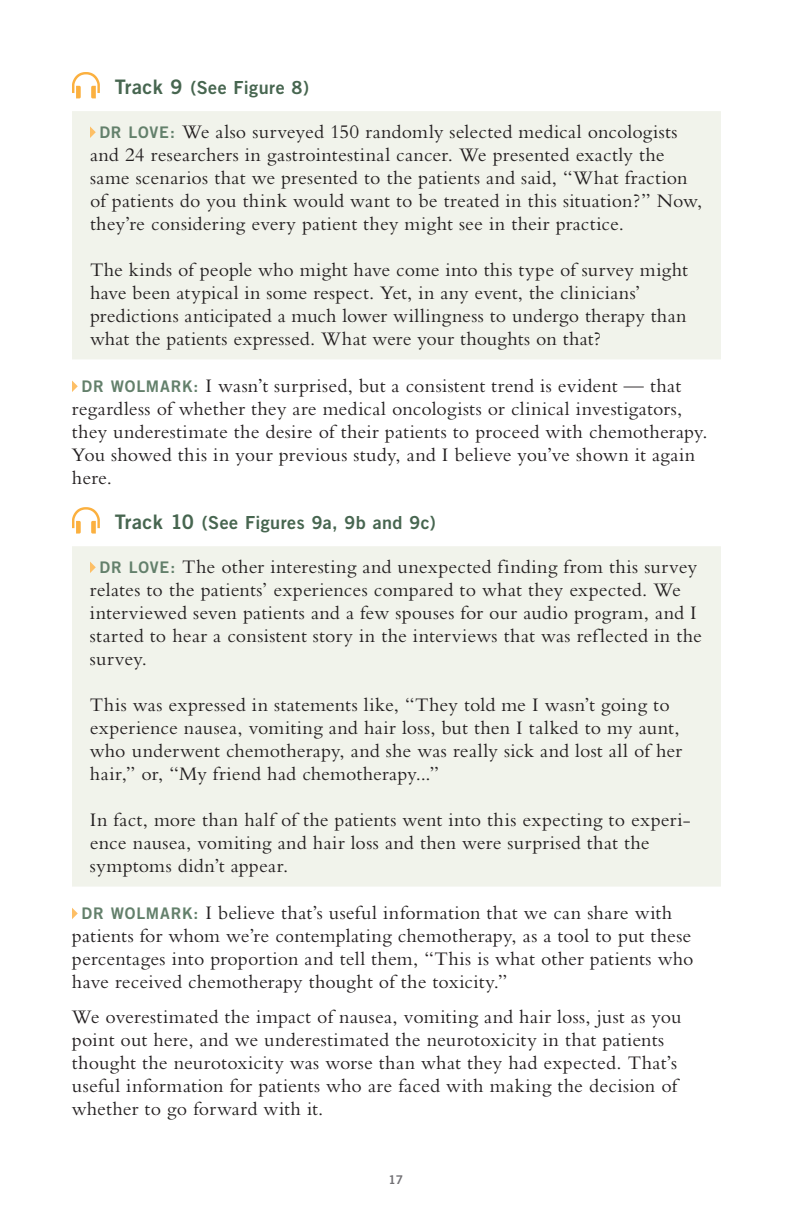
<style>
.page{position:relative;width:792px;height:1224px;background:#fff}
.page>*{position:absolute;margin:0;border:0;box-sizing:border-box;transform-origin:0 0}
.t1{font:20px/23px "Bembo RTP Std";letter-spacing:.01em;color:#231f20}
.t2{font:18px "Trade Gothic LT Std Bd 2";letter-spacing:.025em;color:#476650}
.t3{font:12px "Trade Gothic LT Std Bd 2";color:#717074}
.s1{font-size:20px}
.s2{font-family:"Trade Gothic LT Std Bd 2";font-size:16px;color:#63806b}
</style>
<div class="page">
<div style="left:72px;top:111px;width:649px;height:133px;background:#f1f3eb"></div>
<div style="left:72px;top:226px;width:649px;height:133px;background:#f1f3eb"></div>
<div style="left:72px;top:546px;width:649px;height:134px;background:#f1f3eb"></div>
<div style="left:72px;top:611px;width:649px;height:184px;background:#f1f3eb"></div>
<div style="left:72px;top:776px;width:649px;height:111px;background:#f1f3eb"></div>
<svg style="left:72px;top:72px;width:28px;height:26px"></svg>
<svg style="left:90px;top:126px;width:6px;height:12px"></svg>
<svg style="left:72px;top:381px;width:6px;height:11px"></svg>
<svg style="left:72px;top:507px;width:28px;height:27px"></svg>
<svg style="left:90px;top:562px;width:6px;height:11px"></svg>
<svg style="left:72px;top:908px;width:6px;height:11px"></svg>
<p class="t2" style="left:115px;top:76px;width:196px"><span class="s1">Track 9</span> (See Figure 8)</p>
<p class="t1" style="left:90px;top:120px;width:614px;text-indent:9px"><span class="s2">DR LOVE:</span> We also surveyed 150 randomly selected medical oncologists and 24 researchers in gastrointestinal cancer. We presented exactly the same scenarios that we presented to the patients and said, “What fraction of patients do you think would want to be treated in this situation?” Now, they’re considering every patient they might see in their practice.</p>
<p class="t1" style="left:90px;top:258px;width:599px">The kinds of people who might have come into this type of survey might have been atypical in some respect. Yet, in any event, the clinicians’ predictions anticipated a much lower willingness to undergo therapy than what the patients expressed. What were your thoughts on that?</p>
<p class="t1" style="left:72px;top:374px;width:637px;text-indent:10px"><span class="s2">DR WOLMARK:</span> I wasn’t surprised, but a consistent trend is evident — that regardless of whether they are medical oncologists or clinical investigators, they underestimate the desire of their patients to proceed with chemotherapy.<br>You showed this in your previous study, and I believe you’ve shown it again here.</p>
<p class="t2" style="left:115px;top:512px;width:323px"><span class="s1">Track 10</span> (See Figures 9a, 9b and 9c)</p>
<p class="t1" style="left:90px;top:555px;width:613px;text-indent:10px"><span class="s2">DR LOVE:</span> The other interesting and unexpected finding from this survey relates to the patients’ experiences compared to what they expected. We interviewed seven patients and a few spouses for our audio program, and I started to hear a consistent story in the interviews that was reflected in the survey.</p>
<p class="t1" style="left:90px;top:693px;width:594px">This was expressed in statements like, “They told me I wasn’t going to experience nausea, vomiting and hair loss, but then I talked to my aunt, who underwent chemotherapy, and she was really sick and lost all of her hair,” or, “My friend had chemotherapy...”</p>
<p class="t1" style="left:90px;top:808px;width:602px">In fact, more than half of the patients went into this expecting to experi&shy;ence nausea, vomiting and hair loss and then were surprised that the symptoms didn’t appear.</p>
<p class="t1" style="left:72px;top:901px;width:623px;text-indent:10px"><span class="s2">DR WOLMARK:</span> I believe that’s useful information that we can share with patients for whom we’re contemplating chemotherapy, as a tool to put these percentages into proportion and tell them, “This is what other patients who have received chemotherapy thought of the toxicity.”</p>
<p class="t1" style="left:72px;top:1005px;width:611px">We overestimated the impact of nausea, vomiting and hair loss, just as you point out here, and we underestimated the neurotoxicity in that patients thought the neurotoxicity was worse than what they had expected. That’s useful information for patients who are faced with making the decision of whether to go forward with it.</p>
<p class="t3" style="left:389px;top:1172px;width:16px">17</p>
</div>
